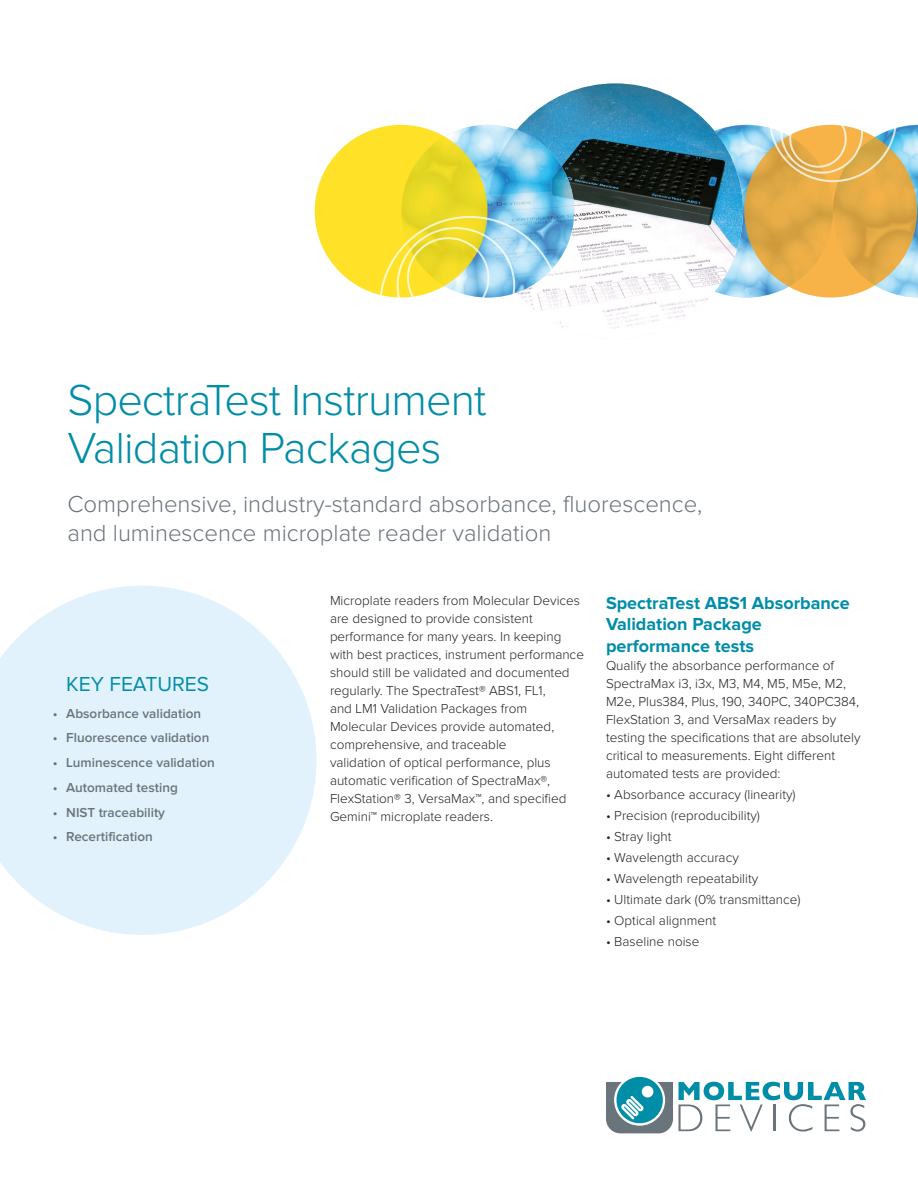
<style>
.page{position:relative;width:918px;height:1188px;background:#fff}
.page>*{position:absolute;margin:0;border:0;box-sizing:border-box;transform-origin:0 0}
.Headline_copy{font:300 45px/48px "Proxima Nova";letter-spacing:-.02em;color:#008da8}
.Subheading{font:300 24px/28.8px "Proxima Nova";color:#6a747b}
.Circle_Heading{font:21px "Proxima Nova";color:#008da8}
.Body_Copy_Heading{font:700 18px/21.6px "Proxima Nova";color:#008da8}
.Body_Copy{font:300 13.5px/18px "Proxima Nova";color:#231f20}
.t1{font:600 13.5px "Proxima Nova";color:#6a747b}
</style>
<div class="page">
<svg style="left:0;top:586px;width:316px;height:349px;fill:#e1f2fc"></svg>
<img style="left:660px;top:125px;width:173px;height:173px;border-radius:86px">
<img style="left:487px;top:83px;width:256px;height:256px;border-radius:128px">
<svg style="left:744px;top:125px;width:173px;height:173px"></svg>
<img style="left:402px;top:125px;width:172px;height:173px;border-radius:86px">
<svg style="left:315px;top:125px;width:172px;height:173px;background:#f7de2a"></svg>
<div style="left:397px;top:227px;width:118px;height:117px;border:2px solid #fff;border-radius:50%"></div>
<div style="left:407px;top:237px;width:82px;height:82px;border:2px solid #fff;border-radius:50%"></div>
<svg style="left:763px;top:124px;width:155px;height:174px;background:#dcb568"></svg>
<svg style="left:606px;top:1076px;width:67px;height:57px"></svg>
<svg style="left:679px;top:1082px;width:187px;height:50px"></svg>
<p class="Headline_copy" style="left:68px;top:376px;width:421px">SpectraTest Instrument<br>Validation Packages</p>
<p class="Subheading" style="left:68px;top:490px;width:636px">Comprehensive, industry-standard absorbance, fluorescence, and luminescence microplate reader validation</p>
<p class="Circle_Heading" style="left:66px;top:672px;width:144px">KEY FEATURES</p>
<p class="t1" style="left:53px;top:705px;width:150px">• Absorbance validation</p>
<p class="t1" style="left:53px;top:730px;width:158px">• Fluorescence validation</p>
<p class="t1" style="left:53px;top:755px;width:164px">• Luminescence validation</p>
<p class="t1" style="left:53px;top:780px;width:127px">• Automated testing</p>
<p class="t1" style="left:53px;top:804px;width:114px">• NIST traceability</p>
<p class="t1" style="left:53px;top:829px;width:101px">• Recertification</p>
<p class="Body_Copy" style="left:330px;top:592px;width:255px">Microplate readers from Molecular Devices are designed to provide consistent performance for many years. In keeping with best practices, instrument performance</p>
<p class="Body_Copy" style="left:330px;top:664px;width:241px">should still be validated and documented regularly. The SpectraTest® ABS1, FL1, and LM1 Validation Packages from Molecular Devices provide automated, comprehensive, and traceable<br>validation of optical performance, plus automatic verification of SpectraMax®, FlexStation® 3, VersaMax™, and specified Gemini™ microplate readers.</p>
<p class="Body_Copy_Heading" style="left:606px;top:592px;width:245px">SpectraTest ABS1 Absorbance<br>Validation Package performance tests</p>
<p class="Body_Copy" style="left:606px;top:656px;width:255px">Qualify the absorbance performance of SpectraMax i3, i3x, M3, M4, M5, M5e, M2, M2e, Plus384, Plus, 190, 340PC, 340PC384, FlexStation 3, and VersaMax readers by</p>
<p class="Body_Copy" style="left:606px;top:728px;width:256px">testing the specifications that are absolutely critical to measurements. Eight different automated tests are provided:</p>
<p class="Body_Copy" style="left:606px;top:785px;width:191px">• Absorbance accuracy (linearity)</p>
<p class="Body_Copy" style="left:606px;top:806px;width:155px">• Precision (reproducibility)</p>
<p class="Body_Copy" style="left:606px;top:827px;width:67px">• Stray light</p>
<p class="Body_Copy" style="left:606px;top:848px;width:134px">• Wavelength accuracy</p>
<p class="Body_Copy" style="left:606px;top:869px;width:154px">• Wavelength repeatability</p>
<p class="Body_Copy" style="left:606px;top:890px;width:196px">• Ultimate dark (0% transmittance)</p>
<p class="Body_Copy" style="left:606px;top:911px;width:112px">• Optical alignment</p>
<p class="Body_Copy" style="left:606px;top:932px;width:95px">• Baseline noise</p>
</div>
